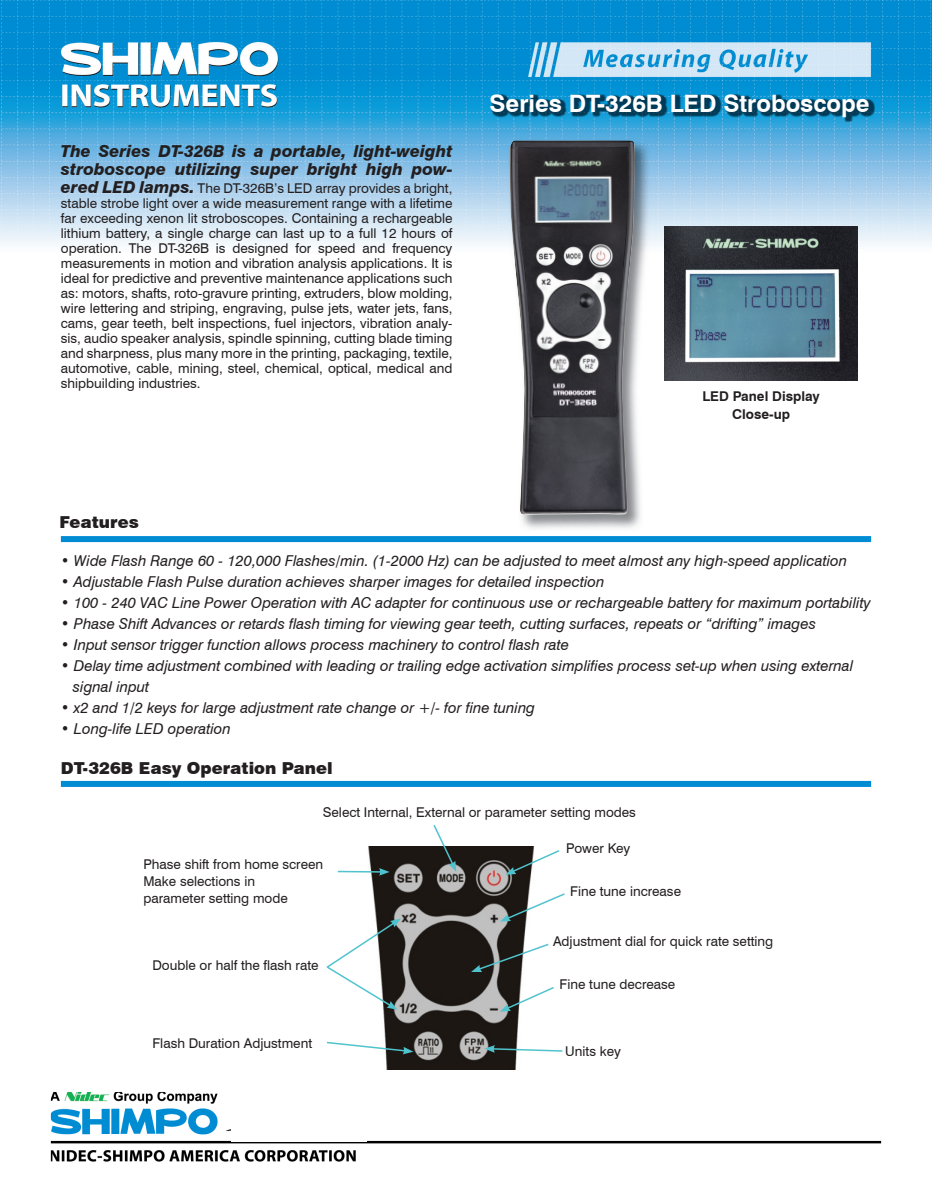
<style>
.page{position:relative;width:932px;height:1202px;background:#fff}
.page>*{position:absolute;margin:0;border:0;box-sizing:border-box;transform-origin:0 0}
.t1{font:700 24px "Swiss 721 BT";color:#fff}
.t2{font:italic 800 16.5px/18px "Swiss 721 BT";color:#231f20}
.t3{font:900 16.5px "Swiss 721 BT";color:#231f20}
.t4{font:italic 15px/21px "Swiss 721 BT";color:#231f20}
.t5{font:13.5px/15px "Swiss 721 BT";color:#231f20;text-align:justify}
.t6{font:700 13.5px/18px "Swiss 721 BT";color:#231f20;text-align:center}
.s1{font-weight:800;font-style:italic;font-size:16.5px}
</style>
<div class="page">
<img style="left:0;top:0;width:932px;height:381px">
<img style="left:51px;top:1092px;width:830px;height:70px">
<img style="left:490px;top:94px;width:384px;height:28px">
<div style="left:61px;top:781px;width:810px;height:6px;background:#008cd3"></div>
<div style="left:61px;top:536px;width:810px;height:6px;background:#008cd3"></div>
<div style="left:232px;top:1114px;width:135px;height:27px;background:#fff"></div>
<img style="left:363px;top:846px;width:171px;height:223px">
<svg style="left:432px;top:825px;width:24px;height:47px"></svg>
<svg style="left:484px;top:1045px;width:79px;height:8px"></svg>
<svg style="left:505px;top:849px;width:55px;height:26px"></svg>
<svg style="left:500px;top:892px;width:65px;height:29px"></svg>
<svg style="left:471px;top:942px;width:78px;height:30px"></svg>
<svg style="left:500px;top:985px;width:54px;height:26px"></svg>
<hr style="left:338px;top:871px;width:43px;height:1px;background:#4fc3cd">
<svg style="left:379px;top:868px;width:11px;height:8px"></svg>
<svg style="left:326px;top:918px;width:75px;height:92px"></svg>
<svg style="left:327px;top:1041px;width:86px;height:13px"></svg>
<img style="left:508px;top:139px;width:143px;height:390px">
<img style="left:509px;top:140px;width:126px;height:375px">
<img style="left:664px;top:227px;width:193px;height:153px">
<div style="left:366px;top:1148px;width:532px;height:23px;background:#fff"></div>
<p class="t2" style="left:61px;top:142px;width:393px">The Series DT-326B is a portable, light-weight stroboscope utilizing super bright high pow-</p>
<p class="t5" style="left:61px;top:181px;width:393px"><span class="s1">ered LED lamps.</span> The DT-326B’s LED array provides a bright, stable strobe light over a wide measurement range with a lifetime far exceeding xenon lit stroboscopes. Containing a rechargeable lithium battery, a single charge can last up to a full 12 hours of operation. The DT-326B is designed for speed and frequency measurements in motion and vibration analysis applications. It is ideal for predictive and preventive maintenance applications such as: motors, shafts, roto-gravure printing, extruders, blow molding, wire lettering and striping, engraving, pulse jets, water jets, fans, cams, gear teeth, belt inspections, fuel injectors, vibration analy&shy;sis, audio speaker analysis, spindle spinning, cutting blade timing and sharpness, plus many more in the printing, packaging, textile, automotive, cable, mining, steel, chemical, optical, medical and shipbuilding industries.</p>
<h1 class="t1" style="left:489px;top:88px;width:381px">Series DT-326B LED Stroboscope</h1>
<p class="t6" style="left:702px;top:387px;width:119px">LED Panel Display<br>Close-up</p>
<p class="t3" style="left:59px;top:512px;width:81px">Features</p>
<p class="t4" style="left:61px;top:550px;width:788px">• Wide Flash Range 60 - 120,000 Flashes/min. (1-2000 Hz) can be adjusted to meet almost any high-speed application</p>
<p class="t4" style="left:61px;top:571px;width:545px">• Adjustable Flash Pulse duration achieves sharper images for detailed inspection</p>
<p class="t4" style="left:61px;top:592px;width:811px">• 100 - 240 VAC Line Power Operation with AC adapter for continuous use or rechargeable battery for maximum portability</p>
<p class="t4" style="left:61px;top:613px;width:757px">• Phase Shift Advances or retards flash timing for viewing gear teeth, cutting surfaces, repeats or “drifting” images</p>
<p class="t4" style="left:61px;top:634px;width:510px">• Input sensor trigger function allows process machinery to control flash rate</p>
<p class="t4" style="left:73px;top:655px;width:782px;text-indent:-12px">• Delay time adjustment combined with leading or trailing edge activation simplifies process set-up when using external signal input</p>
<p class="t4" style="left:61px;top:697px;width:476px">• x2 and 1/2 keys for large adjustment rate change or +/- for fine tuning</p>
<p class="t4" style="left:61px;top:718px;width:171px">• Long-life LED operation</p>
<p class="t3" style="left:61px;top:758px;width:273px">DT-326B Easy Operation Panel</p>
<p class="t5" style="left:323px;top:805px;width:315px">Select Internal, External or parameter setting modes</p>
<p class="t5" style="left:566px;top:840px;width:66px">Power Key</p>
<p class="t5" style="left:570px;top:884px;width:112px">Fine tune increase</p>
<p class="t5" style="left:553px;top:933px;width:222px">Adjustment dial for quick rate setting</p>
<p class="t5" style="left:559px;top:976px;width:117px">Fine tune decrease</p>
<p class="t5" style="left:143px;top:856px;width:181px;line-height:16.8px;text-align:left">Phase shift from home screen<br>Make selections in<br>parameter setting mode</p>
<p class="t5" style="left:152px;top:958px;width:168px">Double or half the flash rate</p>
<p class="t5" style="left:152px;top:1035px;width:161px">Flash Duration Adjustment</p>
<p class="t5" style="left:565px;top:1043px;width:57px">Units key</p>
</div>
